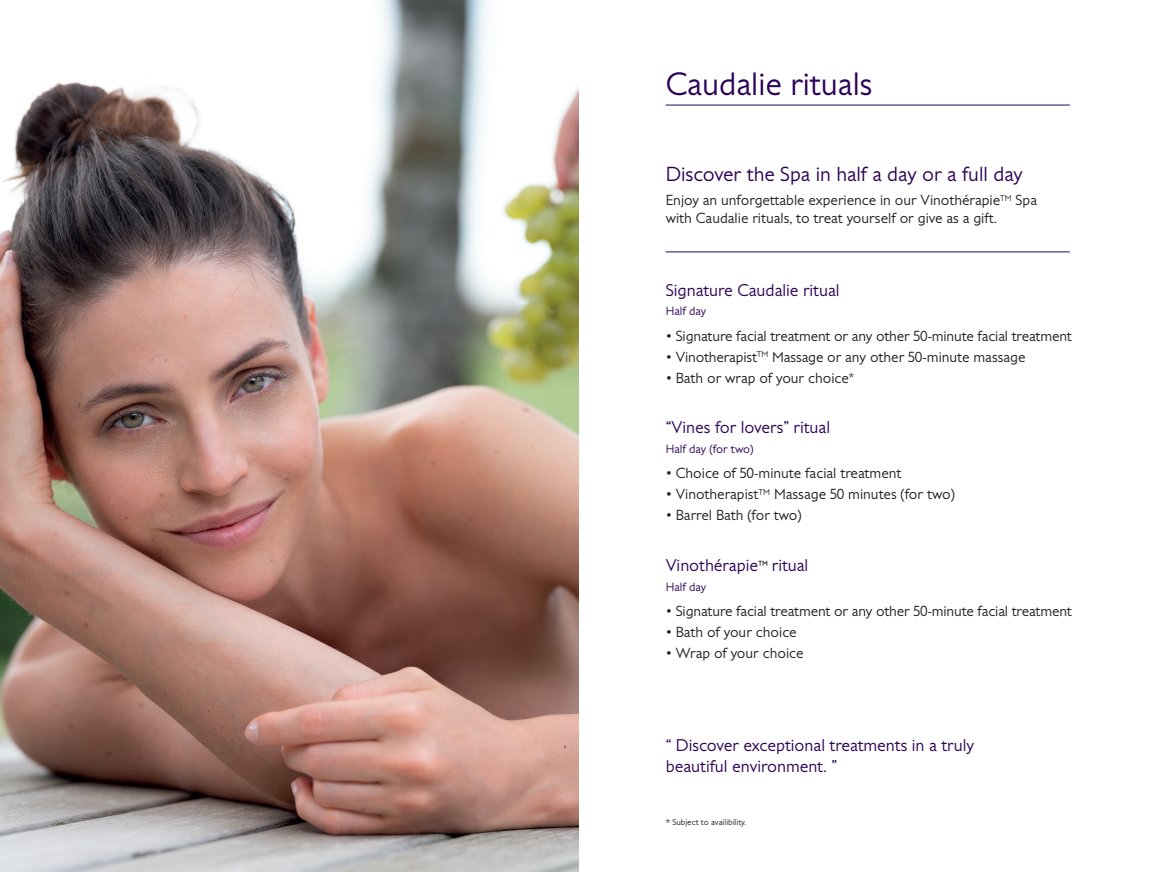
<style>
.page{position:relative;width:1157px;height:872px;background:#fff}
.page>*{position:absolute;margin:0;border:0;box-sizing:border-box;transform-origin:0 0}
.t1{font:28.5px "Caudalie";color:#2c0356}
.t2{font:18px "Caudalie";color:#2c0356}
.t3{font:15px "Caudalie";color:#2c0356}
.TXT_COURANT{font:12.9px "Caudalie";letter-spacing:-.01em;color:#231f20}
.DUREE{font:10.5px "Caudalie";color:#2c0356}
.t4{font:7.5px "Caudalie";color:#231f20}
.s1{font-size:12.9px;color:#231f20}
</style>
<div class="page">
<img style="left:0;top:0;width:578px;height:872px">
<hr style="left:665px;top:251px;width:404px;height:1px;background:#2c0356">
<hr style="left:665px;top:105px;width:404px;height:1px;background:#2c0356">
<p class="t1" style="left:665px;top:62px;width:208px">Caudalie rituals</p>
<p class="t2" style="left:665px;top:160px;width:358px">Discover the Spa in half a day or a full day</p>
<p class="TXT_COURANT" style="left:665px;top:190px;width:373px">Enjoy an unforgettable experience in our Vinothérapie<sup>TM</sup> Spa</p>
<p class="TXT_COURANT" style="left:665px;top:208px;width:333px">with Caudalie rituals, to treat yourself or give as a gift.</p>
<p class="t3" style="left:665px;top:278px;width:175px">Signature Caudalie ritual</p>
<p class="DUREE" style="left:665px;top:303px;width:42px">Half day</p>
<p class="TXT_COURANT" style="left:665px;top:325px;width:408px">• Signature facial treatment or any other 50-minute facial treatment</p>
<p class="TXT_COURANT" style="left:665px;top:346px;width:361px">• Vinotherapist<sup>TM</sup> Massage or any other 50-minute massage</p>
<p class="TXT_COURANT" style="left:665px;top:367px;width:190px">• Bath or wrap of your choice<sup>*</sup></p>
<p class="t3" style="left:665px;top:416px;width:166px">“Vines for lovers” ritual</p>
<p class="DUREE" style="left:665px;top:440px;width:89px">Half day (for two)</p>
<p class="TXT_COURANT" style="left:665px;top:463px;width:237px">• Choice of 50-minute facial treatment</p>
<p class="TXT_COURANT" style="left:665px;top:484px;width:291px">• Vinotherapist<sup>TM</sup> Massage 50 minutes (for two)</p>
<p class="TXT_COURANT" style="left:665px;top:505px;width:137px">• Barrel Bath (for two)</p>
<p class="t3" style="left:665px;top:553px;width:144px">Vinothérapie<span class="s1">™</span> ritual</p>
<p class="DUREE" style="left:665px;top:578px;width:42px">Half day</p>
<p class="TXT_COURANT" style="left:665px;top:601px;width:408px">• Signature facial treatment or any other 50-minute facial treatment</p>
<p class="TXT_COURANT" style="left:665px;top:622px;width:132px">• Bath of your choice</p>
<p class="TXT_COURANT" style="left:665px;top:643px;width:139px">• Wrap of your choice</p>
<p class="t3" style="left:665px;top:733px;width:310px">“ Discover exceptional treatments in a truly</p>
<p class="t3" style="left:665px;top:754px;width:173px">beautiful environment. ”</p>
<p class="t4" style="left:665px;top:816px;width:82px">* Subject to availibility.</p>
</div>
